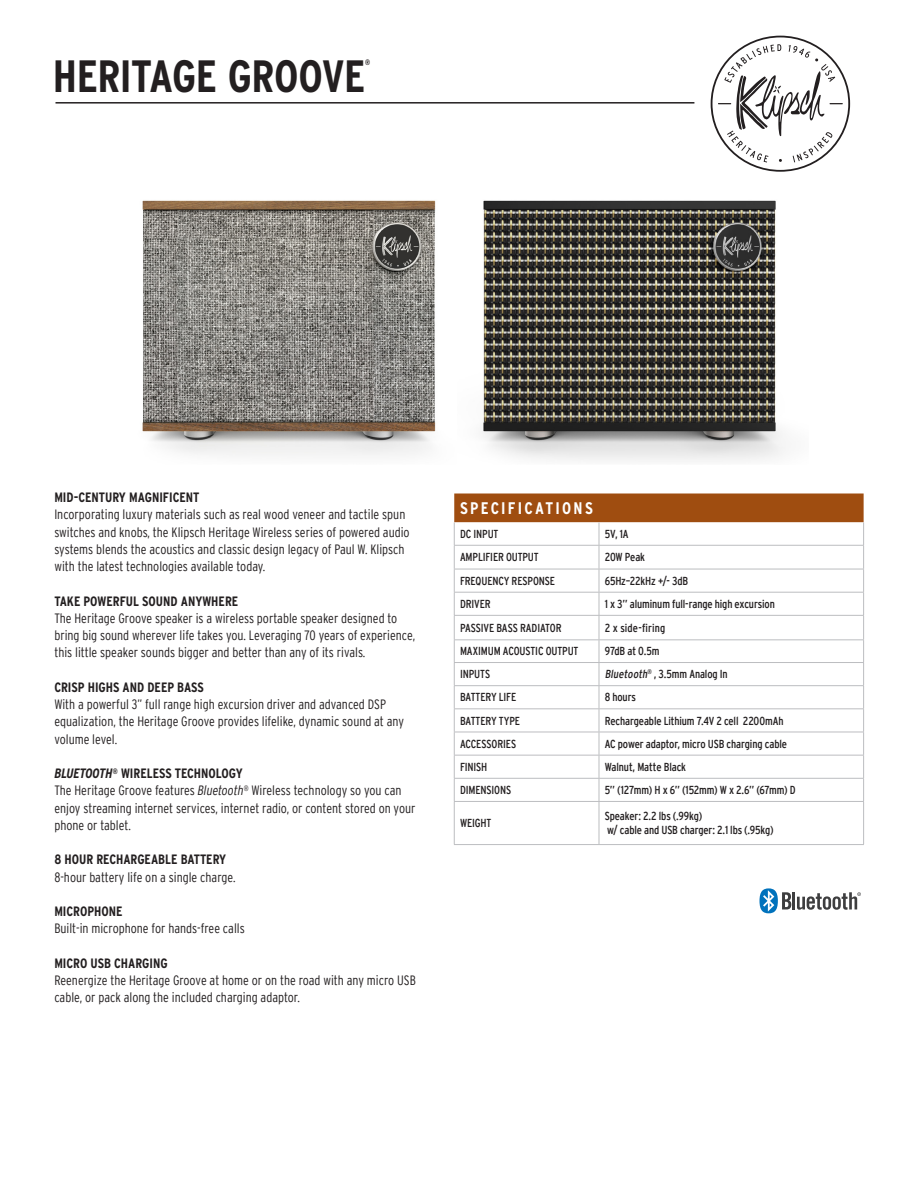
<style>
.page{position:relative;width:918px;height:1188px;background:#fff}
.page>*{position:absolute;margin:0;border:0;box-sizing:border-box;transform-origin:0 0}
.Serie_-_Black_Left{font:700 condensed 45px "Interstate";letter-spacing:-.01em;color:#231f20}
.Spec___Bold{font:700 condensed 16.65px "Interstate";letter-spacing:.135em;color:#fff}
.t1{font:300 condensed 13.5px/17.2px "Interstate";color:#231f20}
.t2{font:700 condensed 13.5px "Interstate";color:#231f20}
.Spec___Bold-2{font:condensed 11.55px "Interstate";letter-spacing:-.01em;color:#231f20}
.Spec___Bold-3{font:condensed 11.55px "Interstate";letter-spacing:.01em;color:#231f20}
.Serie_-_Black_Left-2{font:700 condensed 7.8px "Interstate";color:#231f20}
.s1{font-style:italic}
</style>
<div class="page">
<hr style="left:56px;top:102px;width:638px;height:2px;background:#231f20">
<hr style="left:454px;top:802px;width:1px;height:42px;background:#bcbdc0">
<hr style="left:599px;top:802px;width:1px;height:42px;background:#bcbdc0">
<hr style="left:863px;top:802px;width:1px;height:42px;background:#bcbdc0">
<hr style="left:454px;top:801px;width:145px;height:1px;background:#bcbdc0">
<hr style="left:599px;top:801px;width:265px;height:1px;background:#bcbdc0">
<hr style="left:454px;top:844px;width:145px;height:1px;background:#bcbdc0">
<hr style="left:599px;top:844px;width:265px;height:1px;background:#bcbdc0">
<svg style="left:454px;top:494px;width:410px;height:307px"></svg>
<hr style="left:599px;top:569px;width:265px;height:1px;background:#bcbdc0">
<img style="left:482px;top:200px;width:303px;height:261px">
<img style="left:142px;top:200px;width:294px;height:256px">
<svg style="left:711px;top:36px;width:139px;height:136px"></svg>
<svg style="left:759px;top:888px;width:102px;height:25px"></svg>
<p class="Serie_-_Black_Left" style="left:53px;top:51px;width:314px">HERITAGE GROOVE</p>
<p class="Serie_-_Black_Left-2" style="left:365px;top:58px;width:7px">®</p>
<p class="t2" style="left:54px;top:490px;width:147px">MID-CENTURY MAGNIFICENT</p>
<p class="t1" style="left:54px;top:506px;width:357px">Incorporating luxury materials such as real wood veneer and tactile spun switches and knobs, the Klipsch Heritage Wireless series of powered audio systems blends the acoustics and classic design legacy of Paul W. Klipsch with the latest technologies available today.</p>
<p class="t2" style="left:54px;top:593px;width:185px">TAKE POWERFUL SOUND ANYWHERE</p>
<p class="t1" style="left:54px;top:610px;width:362px">The Heritage Groove speaker is a wireless portable speaker designed to bring big sound wherever life takes you. Leveraging 70 years of experience, this little speaker sounds bigger and better than any of its rivals.</p>
<p class="t2" style="left:54px;top:680px;width:151px">CRISP HIGHS AND DEEP BASS</p>
<p class="t1" style="left:54px;top:696px;width:351px">With a powerful 3” full range high excursion driver and advanced DSP equalization, the Heritage Groove provides lifelike, dynamic sound at any volume level.</p>
<p class="t2" style="left:54px;top:766px;width:190px"><span class="s1">BLUETOOTH</span><sup>®</sup> WIRELESS TECHNOLOGY</p>
<p class="t1" style="left:54px;top:782px;width:363px">The Heritage Groove features <span class="s1">Bluetooth</span><sup>®</sup> Wireless technology so you can enjoy streaming internet services, internet radio, or content stored on your phone or tablet.</p>
<p class="t2" style="left:54px;top:852px;width:173px">8 HOUR RECHARGEABLE BATTERY</p>
<p class="t1" style="left:54px;top:868px;width:183px">8-hour battery life on a single charge.</p>
<p class="t2" style="left:54px;top:904px;width:70px">MICROPHONE</p>
<p class="t1" style="left:54px;top:920px;width:192px">Built-in microphone for hands-free calls</p>
<p class="t2" style="left:54px;top:956px;width:115px">MICRO USB CHARGING</p>
<p class="t1" style="left:54px;top:972px;width:363px">Reenergize the Heritage Groove at home or on the road with any micro USB cable, or pack along the included charging adaptor.</p>
<p class="Spec___Bold" style="left:460px;top:499px;width:134px">SPECIFICATIONS</p>
<p class="Spec___Bold-2" style="left:460px;top:527px;width:40px">DC INPUT</p>
<p class="Spec___Bold-2" style="left:605px;top:527px;width:25px">5V, 1A</p>
<p class="Spec___Bold-2" style="left:460px;top:551px;width:80px">AMPLIFIER OUTPUT</p>
<p class="Spec___Bold-2" style="left:605px;top:551px;width:42px">20W Peak</p>
<p class="Spec___Bold-2" style="left:460px;top:574px;width:97px">FREQUENCY RESPONSE</p>
<p class="Spec___Bold-2" style="left:605px;top:574px;width:85px">65Hz–22kHz +/- 3dB</p>
<p class="Spec___Bold-2" style="left:460px;top:597px;width:32px">DRIVER</p>
<p class="Spec___Bold-2" style="left:605px;top:597px;width:172px">1 x 3” aluminum full-range high excursion</p>
<p class="Spec___Bold-2" style="left:460px;top:621px;width:103px">PASSIVE BASS RADIATOR</p>
<p class="Spec___Bold-3" style="left:605px;top:621px;width:62px">2 x side-firing</p>
<p class="Spec___Bold-2" style="left:460px;top:645px;width:120px">MAXIMUM ACOUSTIC OUTPUT</p>
<p class="Spec___Bold-2" style="left:605px;top:645px;width:56px">97dB at 0.5m</p>
<p class="Spec___Bold-2" style="left:460px;top:668px;width:32px">INPUTS</p>
<p class="Spec___Bold-2" style="left:605px;top:668px;width:125px"><span class="s1">Bluetooth</span><sup>®</sup> , 3.5mm Analog In</p>
<p class="Spec___Bold-2" style="left:460px;top:691px;width:58px">BATTERY LIFE</p>
<p class="Spec___Bold-2" style="left:605px;top:691px;width:33px">8 hours</p>
<p class="Spec___Bold-2" style="left:460px;top:714px;width:62px">BATTERY TYPE</p>
<p class="Spec___Bold-2" style="left:605px;top:714px;width:180px">Rechargeable Lithium 7.4V 2 cell 2200mAh</p>
<p class="Spec___Bold-2" style="left:460px;top:737px;width:58px">ACCESSORIES</p>
<p class="Spec___Bold-2" style="left:605px;top:737px;width:184px">AC power adaptor, micro USB charging cable</p>
<p class="Spec___Bold-2" style="left:460px;top:760px;width:29px">FINISH</p>
<p class="Spec___Bold-2" style="left:605px;top:760px;width:83px">Walnut, Matte Black</p>
<p class="Spec___Bold-2" style="left:460px;top:784px;width:53px">DIMENSIONS</p>
<p class="Spec___Bold-2" style="left:605px;top:784px;width:193px">5” (127mm) H x 6” (152mm) W x 2.6” (67mm) D</p>
<p class="Spec___Bold-2" style="left:460px;top:817px;width:33px">WEIGHT</p>
<p class="Spec___Bold-2" style="left:605px;top:810px;width:99px">Speaker: 2.2 lbs (.99kg)</p>
<p class="Spec___Bold-2" style="left:607px;top:824px;width:168px">w/ cable and USB charger: 2.1 lbs (.95kg)</p>
</div>
